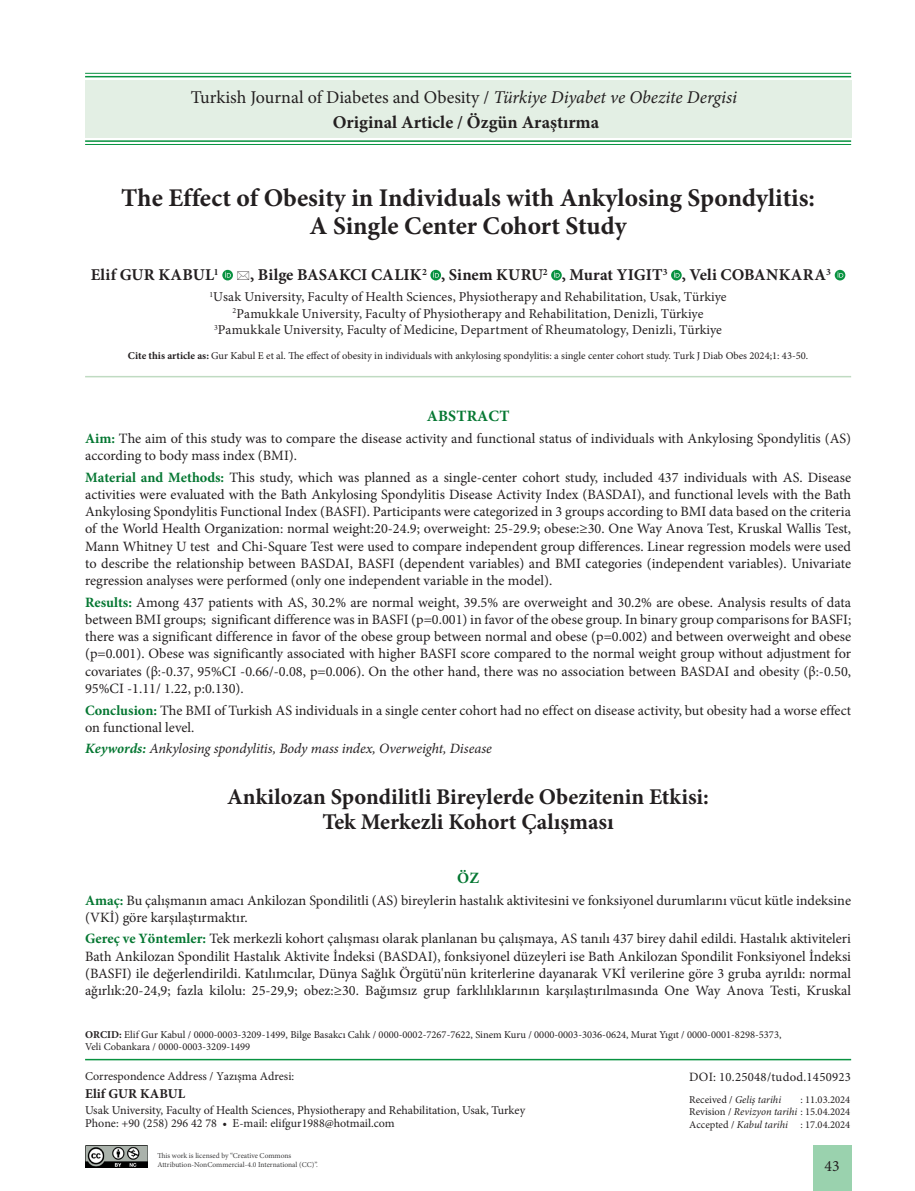
<style>
.page{position:relative;width:915px;height:1191px;background:#fff}
.page>*{position:absolute;margin:0;border:0;box-sizing:border-box;transform-origin:0 0}
.t1{font:700 25.5px "Minion Pro";color:#231f20}
.t2{font:700 22.5px "Minion Pro";color:#231f20}
.t3{font:18px "Minion Pro";color:#231f20}
.t4{font:700 18px "Minion Pro";color:#231f20}
.t5{font:700 16.5px "Minion Pro";letter-spacing:.005em;color:#231f20}
.t6{font:700 15.75px "Minion Pro";letter-spacing:.01em;color:#057732}
.t7{font:15.75px "Minion Pro";color:#231f20}
.t8{font:14.25px/17.2px "Minion Pro";color:#231f20}
.t9{font:italic 14.25px "Minion Pro";letter-spacing:-.005em;color:#231f20}
.t10{font:13.5px "Minion Pro";letter-spacing:.005em;color:#231f20}
.t11{font:700 13.5px "Minion Pro";letter-spacing:.01em;color:#231f20}
.t12{font:12.75px "Minion Pro";letter-spacing:.02em;color:#231f20}
.t13{font:12px "Minion Pro";color:#231f20}
.t14{font:10.5px "Minion Pro";color:#231f20}
.t15{font:italic 10.5px "Minion Pro";color:#231f20}
.t16{font:7.5px/9px "Minion Pro";letter-spacing:-.005em;color:#3e3e3f}
.s1{font-style:italic}
.s2{font-weight:700}
.s3{font-weight:700;color:#057732}
.s4{font-style:normal}
</style>
<div class="page">
<div style="left:85px;top:80px;width:765px;height:57px;background:#e3efe4"></div>
<hr style="left:85px;top:76px;width:765px;height:1px;background:#089240">
<hr style="left:85px;top:140px;width:765px;height:2px;background:#089240">
<hr style="left:85px;top:73px;width:765px;height:1px;background:#089240">
<hr style="left:85px;top:144px;width:765px;height:1px;background:#089240">
<hr style="left:85px;top:1058px;width:765px;height:2px;background:#089240">
<div style="left:812px;top:1145px;width:38px;height:46px;background:#9ad2ae"></div>
<img style="left:85px;top:1145px;width:63px;height:22px">
<hr style="left:85px;top:376px;width:765px;height:1px;background:#c0dbc2">
<svg style="left:430px;top:270px;width:11px;height:10px"></svg>
<svg style="left:551px;top:270px;width:10px;height:10px"></svg>
<svg style="left:671px;top:270px;width:10px;height:10px"></svg>
<svg style="left:834px;top:270px;width:11px;height:10px"></svg>
<svg style="left:222px;top:270px;width:11px;height:10px"></svg>
<p class="t3" style="left:191px;top:85px;width:547px">Turkish Journal of Diabetes and Obesity / <span class="s1">Türkiye Diyabet ve Obezite Dergisi</span></p>
<p class="t4" style="left:333px;top:110px;width:268px">Original Article / Özgün Araştırma</p>
<p class="t1" style="left:121px;top:180px;width:695px">The Effect of Obesity in Individuals with Ankylosing Spondylitis:</p>
<p class="t1" style="left:309px;top:208px;width:318px">A Single Center Cohort Study</p>
<p class="t5" style="left:91px;top:263px;width:129px">Elif GUR KABUL<sup>1</sup></p>
<p class="t5" style="left:250px;top:263px;width:582px">, Bilge BASAKCI CALIK<sup>2</sup> , Sinem KURU<sup>2</sup> , Murat YIGIT<sup>3</sup> , Veli COBANKARA<sup>3</sup></p>
<p class="t10" style="left:209px;top:288px;width:518px"><sup>1</sup>Usak University, Faculty of Health Sciences, Physiotherapy and Rehabilitation, Usak, Türkiye</p>
<p class="t10" style="left:232px;top:304px;width:472px"><sup>2</sup>Pamukkale University, Faculty of Physiotherapy and Rehabilitation, Denizli, Türkiye</p>
<p class="t10" style="left:214px;top:321px;width:509px"><sup>3</sup>Pamukkale University, Faculty of Medicine, Department of Rheumatology, Denizli, Türkiye</p>
<p class="t14" style="left:128px;top:348px;width:681px"><span class="s2">Cite this article as:</span> Gur Kabul E et al. The effect of obesity in individuals with ankylosing spondylitis: a single center cohort study. Turk J Diab Obes 2024;1: 43-50.</p>
<p class="t6" style="left:426px;top:405px;width:84px">ABSTRACT</p>
<p class="t8" style="left:85px;top:430px;width:767px"><span class="s3">Aim:</span> The aim of this study was to compare the disease activity and functional status of individuals with Ankylosing Spondylitis (AS) according to body mass index (BMI).</p>
<p class="t8" style="left:85px;top:468px;width:767px;text-align:justify"><span class="s3">Material and Methods:</span> This study, which was planned as a single-center cohort study, included 437 individuals with AS. Disease activities were evaluated with the Bath Ankylosing Spondylitis Disease Activity Index (BASDAI), and functional levels with the Bath Ankylosing Spondylitis Functional Index (BASFI). Participants were categorized in 3 groups according to BMI data based on the criteria of the World Health Organization: normal weight:20-24.9; overweight: 25-29.9; obese:≥30. One Way Anova Test, Kruskal Wallis Test, Mann Whitney U test and Chi-Square Test were used to compare independent group differences. Linear regression models were used to describe the relationship between BASDAI, BASFI (dependent variables) and BMI categories (independent variables). Univariate regression analyses were performed (only one independent variable in the model).</p>
<p class="t8" style="left:85px;top:593px;width:767px;text-align:justify"><span class="s3">Results:</span> Among 437 patients with AS, 30.2% are normal weight, 39.5% are overweight and 30.2% are obese. Analysis results of data between BMI groups; significant difference was in BASFI (p=0.001) in favor of the obese group. In binary group comparisons for BASFI; there was a significant difference in favor of the obese group between normal and obese (p=0.002) and between overweight and obese (p=0.001). Obese was significantly associated with higher BASFI score compared to the normal weight group without adjustment for covariates (β:-0.37, 95%CI -0.66/-0.08, p=0.006). On the other hand, there was no association between BASDAI and obesity (β:-0.50, 95%CI -1.11/ 1.22, p:0.130).</p>
<p class="t8" style="left:85px;top:701px;width:767px"><span class="s3">Conclusion:</span> The BMI of Turkish AS individuals in a single center cohort had no effect on disease activity, but obesity had a worse effect on functional level.</p>
<p class="t9" style="left:85px;top:739px;width:408px"><span class="s3">Keywords:</span> Ankylosing spondylitis, Body mass index, Overweight, Disease</p>
<p class="t2" style="left:227px;top:780px;width:483px">Ankilozan Spondilitli Bireylerde Obezitenin Etkisi:</p>
<p class="t2" style="left:322px;top:806px;width:293px">Tek Merkezli Kohort Çalışması</p>
<p class="t6" style="left:457px;top:867px;width:23px">ÖZ</p>
<p class="t8" style="left:85px;top:891px;width:767px"><span class="s3">Amaç:</span> Bu çalışmanın amacı Ankilozan Spondilitli (AS) bireylerin hastalık aktivitesini ve fonksiyonel durumlarını vücut kütle indeksine (VKİ) göre karşılaştırmaktır.</p>
<p class="t8" style="left:85px;top:930px;width:767px;text-align:justify"><span class="s3">Gereç ve Yöntemler:</span> Tek merkezli kohort çalışması olarak planlanan bu çalışmaya, AS tanılı 437 birey dahil edildi. Hastalık aktiviteleri Bath Ankilozan Spondilit Hastalık Aktivite İndeksi (BASDAI), fonksiyonel düzeyleri ise Bath Ankilozan Spondilit Fonksiyonel İndeksi (BASFI) ile değerlendirildi. Katılımcılar, Dünya Sağlık Örgütü'nün kriterlerine dayanarak VKİ verilerine göre 3 gruba ayrıldı: normal ağırlık:20-24,9; fazla kilolu: 25-29,9; obez:≥30. Bağımsız grup farklılıklarının karşılaştırılmasında One Way Anova Testi, Kruskal</p>
<p class="t14" style="left:85px;top:1027px;width:697px"><span class="s2">ORCID:</span> Elif Gur Kabul / 0000-0003-3209-1499, Bilge Basakcı Calık / 0000-0002-7267-7622, Sinem Kuru / 0000-0003-3036-0624, Murat Yıgıt / 0000-0001-8298-5373,</p>
<p class="t14" style="left:85px;top:1040px;width:167px">Veli Cobankara / 0000-0003-3209-1499</p>
<p class="t13" style="left:85px;top:1067px;width:211px">Correspondence Address / Yazışma Adresi:</p>
<p class="t11" style="left:85px;top:1084px;width:102px">Elif GUR KABUL</p>
<p class="t13" style="left:85px;top:1101px;width:441px">Usak University, Faculty of Health Sciences, Physiotherapy and Rehabilitation, Usak, Turkey</p>
<p class="t13" style="left:85px;top:1115px;width:311px">Phone: +90 (258) 296 42 78 • E-mail: elifgur1988@hotmail.com</p>
<p class="t16" style="left:157px;top:1151px;width:162px">This work is licensed by “Creative Commons<br>Attribution-NonCommercial-4.0 International (CC)”.</p>
<p class="t12" style="left:689px;top:1068px;width:163px">DOI: 10.25048/tudod.1450923</p>
<p class="t15" style="left:689px;top:1092px;width:93px"><span class="s4">Received /</span> Geliş tarihi</p>
<p class="t14" style="left:800px;top:1092px;width:51px">: 11.03.2024</p>
<p class="t14" style="left:689px;top:1105px;width:162px">Revision / <span class="s1">Revizyon tarihi</span> : 15.04.2024</p>
<p class="t14" style="left:689px;top:1117px;width:162px">Accepted / <span class="s1">Kabul tarihi</span> : 17.04.2024</p>
<p class="t7" style="left:824px;top:1155px;width:17px">43</p>
</div>
